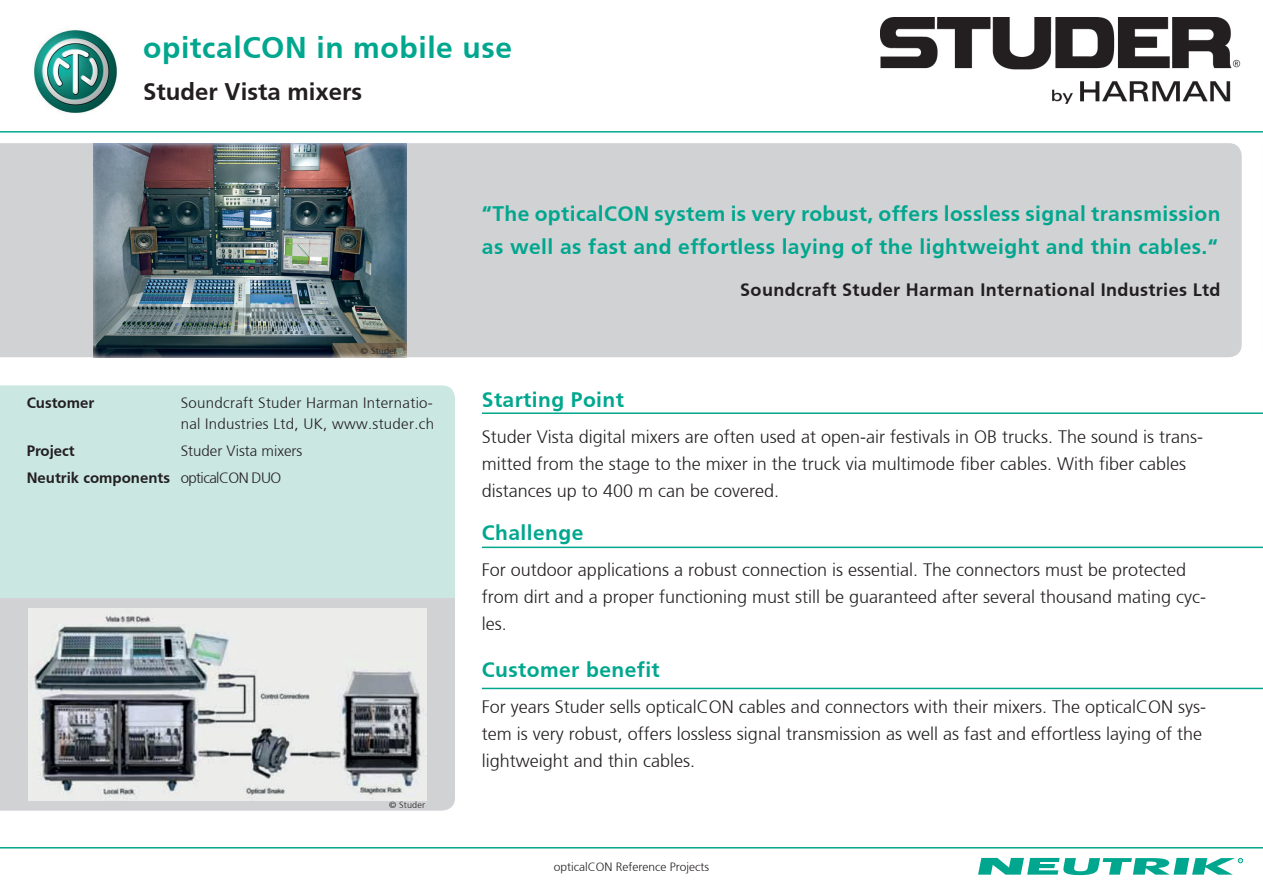
<style>
.page{position:relative;width:1263px;height:893px;background:#fff}
.page>*{position:absolute;margin:0;border:0;box-sizing:border-box;transform-origin:0 0}
.t1{font:700 30px "Frutiger";letter-spacing:.02em;color:#00a78e}
.t2{font:700 24px "Frutiger";color:#231f20}
.t3{font:700 21px/33px "Frutiger";letter-spacing:.02em;color:#00a78e}
.t4{font:300 18px/27px "Frutiger";color:#231f20}
.t5{font:700 18px "Frutiger";letter-spacing:.02em;color:#231f20}
.t6{font:300 15px/21px "Frutiger";letter-spacing:.02em;color:#231f20}
.t7{font:700 15px/27px "Frutiger";color:#231f20}
.t8{font:300 15px/27px "Frutiger";color:#231f20}
.t9{font:300 12px "Frutiger";color:#231f20}
.t10{font:300 9px "Frutiger";letter-spacing:.02em;color:#231f20}
</style>
<div class="page">
<img style="left:34px;top:30px;width:83px;height:84px">
<svg style="left:0;top:598px;width:455px;height:213px;background:#d2d3d5"></svg>
<div style="left:0;top:385px;width:455px;height:213px;background:#cae7e2"></div>
<svg style="left:978px;top:858px;width:265px;height:17px"></svg>
<div style="left:0;top:143px;width:1242px;height:214px;background:#d1d2d4"></div>
<img style="left:880px;top:18px;width:361px;height:85px">
<hr style="left:0;top:131px;width:1263px;height:2px;background:#00a78e">
<hr style="left:0;top:847px;width:1263px;height:1px;background:#00a78e">
<hr style="left:482px;top:412px;width:781px;height:2px;background:#00a78e">
<hr style="left:482px;top:547px;width:781px;height:1px;background:#00a78e">
<hr style="left:482px;top:688px;width:781px;height:1px;background:#00a78e">
<img style="left:29px;top:609px;width:397px;height:191px">
<img style="left:94px;top:143px;width:312px;height:214px">
<h1 class="t1" style="left:143px;top:30px;width:370px">opitcalCON in mobile use</h1>
<h2 class="t2" style="left:143px;top:77px;width:220px">Studer Vista mixers</h2>
<p class="t10" style="left:361px;top:346px;width:37px">© Studer</p>
<p class="t7" style="left:27px;top:389px;width:69px">Customer</p>
<p class="t7" style="left:27px;top:437px;width:145px">Project<br>Neutrik components</p>
<p class="t6" style="left:181px;top:393px;width:255px">Soundcraft Studer Harman Internatio&shy;nal Industries Ltd, UK, www.studer.ch</p>
<p class="t8" style="left:181px;top:438px;width:123px">Studer Vista mixers opticalCON DUO</p>
<p class="t10" style="left:389px;top:799px;width:37px">© Studer</p>
<p class="t3" style="left:482px;top:197px;width:740px">“The opticalCON system is very robust, offers lossless signal transmission as well as fast and effortless laying of the lightweight and thin cables.“</p>
<p class="t5" style="left:740px;top:279px;width:482px">Soundcraft Studer Harman International Industries Ltd</p>
<p class="t3" style="left:482px;top:383px;width:144px">Starting Point</p>
<p class="t4" style="left:482px;top:423px;width:723px">Studer Vista digital mixers are often used at open-air festivals in OB trucks. The sound is trans&shy;mitted from the stage to the mixer in the truck via multimode fiber cables. With fiber cables distances up to 400 m can be covered.</p>
<p class="t3" style="left:482px;top:516px;width:103px">Challenge</p>
<p class="t4" style="left:482px;top:556px;width:726px">For outdoor applications a robust connection is essential. The connectors must be protected from dirt and a proper functioning must still be guaranteed after several thousand mating cyc&shy;les.</p>
<p class="t3" style="left:482px;top:653px;width:179px">Customer benefit</p>
<p class="t4" style="left:482px;top:693px;width:726px">For years Studer sells opticalCON cables and connectors with their mixers. The opticalCON sys&shy;tem is very robust, offers lossless signal transmission as well as fast and effortless laying of the lightweight and thin cables.</p>
<p class="t9" style="left:554px;top:860px;width:157px">opticalCON Reference Projects</p>
</div>
